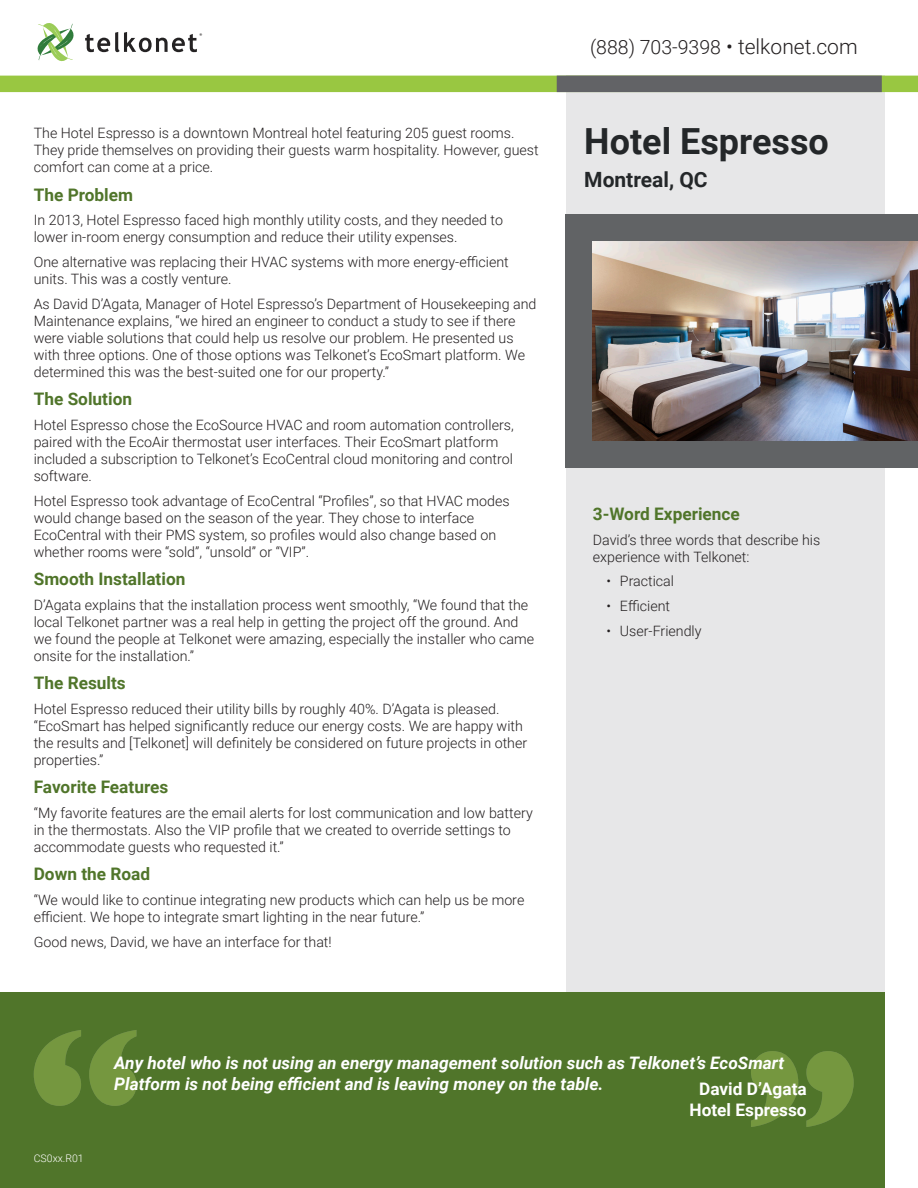
<style>
.page{position:relative;width:918px;height:1188px;background:#fff}
.page>*{position:absolute;margin:0;border:0;box-sizing:border-box;transform-origin:0 0}
.t1{font:700 36px "Roboto";color:#242729}
.t2{font:700 21px "Roboto";color:#242729}
.t3{font:300 19.5px "Roboto";color:#231f20}
.t4{font:italic 700 17.25px/20.7px "Roboto";color:#fff}
.t5{font:700 17.25px "Roboto";color:#50752a}
.t6{font:700 17.25px/20.7px "Roboto";color:#fff;text-align:center}
.t7{font:300 14.25px/17.1px "Roboto";color:#231f20}
.t8{font:300 10.5px "Roboto";color:#fff}
.t9{font:6.75px "Myriad Pro";color:#231f20}
.s1{font-size:21px}
</style>
<div class="page">
<div style="left:566px;top:76px;width:318px;height:917px;background:#e7e7e8"></div>
<div style="left:0;top:993px;width:884px;height:195px;background:#50752a"></div>
<div style="left:0;top:76px;width:918px;height:16px;background:#99c741"></div>
<div style="left:557px;top:76px;width:325px;height:16px;background:#626366"></div>
<div style="left:566px;top:214px;width:352px;height:254px;background:#616365"></div>
<img style="left:592px;top:241px;width:326px;height:200px">
<svg style="left:37px;top:23px;width:37px;height:39px"></svg>
<svg style="left:85px;top:32px;width:112px;height:20px"></svg>
<svg style="left:34px;top:1030px;width:103px;height:76px"></svg>
<svg style="left:751px;top:1051px;width:103px;height:76px"></svg>
<p class="t9" style="left:200px;top:31px;width:4px">®</p>
<p class="t7" style="left:34px;top:124px;width:506px">The Hotel Espresso is a downtown Montreal hotel featuring 205 guest rooms.<br>They pride themselves on providing their guests warm hospitality. However, guest comfort can come at a price.</p>
<p class="t5" style="left:34px;top:182px;width:101px">The Problem</p>
<p class="t7" style="left:34px;top:211px;width:471px">In 2013, Hotel Espresso faced high monthly utility costs, and they needed to lower in-room energy consumption and reduce their utility expenses.</p>
<p class="t7" style="left:34px;top:253px;width:477px">One alternative was replacing their HVAC systems with more energy-efficient units. This was a costly venture.</p>
<p class="t7" style="left:34px;top:294px;width:504px">As David D’Agata, Manager of Hotel Espresso’s Department of Housekeeping and Maintenance explains, “we hired an engineer to conduct a study to see if there were viable solutions that could help us resolve our problem. He presented us with three options. One of those options was Telkonet’s EcoSmart platform. We determined this was the best-suited one for our property.”</p>
<p class="t5" style="left:34px;top:387px;width:100px">The Solution</p>
<p class="t7" style="left:34px;top:416px;width:482px">Hotel Espresso chose the EcoSource HVAC and room automation controllers, paired with the EcoAir thermostat user interfaces. Their EcoSmart platform included a subscription to Telkonet’s EcoCentral cloud monitoring and control software.</p>
<p class="t7" style="left:34px;top:491px;width:477px">Hotel Espresso took advantage of EcoCentral “Profiles”, so that HVAC modes would change based on the season of the year. They chose to interface EcoCentral with their PMS system, so profiles would also change based on whether rooms were “sold”, “unsold” or “VIP”.</p>
<p class="t5" style="left:34px;top:567px;width:153px">Smooth Installation</p>
<p class="t7" style="left:34px;top:596px;width:502px">D’Agata explains that the installation process went smoothly, “We found that the local Telkonet partner was a real help in getting the project off the ground. And we found the people at Telkonet were amazing, especially the installer who came onsite for the installation.”</p>
<p class="t5" style="left:34px;top:671px;width:94px">The Results</p>
<p class="t7" style="left:34px;top:700px;width:495px">Hotel Espresso reduced their utility bills by roughly 40%. D’Agata is pleased. “EcoSmart has helped significantly reduce our energy costs. We are happy with the results and [Telkonet] will definitely be considered on future projects in other properties.”</p>
<p class="t5" style="left:34px;top:775px;width:136px">Favorite Features</p>
<p class="t7" style="left:34px;top:804px;width:501px">“My favorite features are the email alerts for lost communication and low battery in the thermostats. Also the VIP profile that we created to override settings to accommodate guests who requested it.”</p>
<p class="t5" style="left:34px;top:862px;width:118px">Down the Road</p>
<p class="t7" style="left:34px;top:891px;width:492px">“We would like to continue integrating new products which can help us be more efficient. We hope to integrate smart lighting in the near future.”</p>
<p class="t7" style="left:34px;top:932px;width:300px">Good news, David, we have an interface for that!</p>
<p class="t3" style="left:590px;top:33px;width:269px">(888) 703-9398 <span class="s1">• telkonet.com</span></p>
<p class="t1" style="left:584px;top:116px;width:246px">Hotel Espresso</p>
<p class="t2" style="left:584px;top:165px;width:125px">Montreal, QC</p>
<p class="t5" style="left:593px;top:502px;width:149px">3-Word Experience</p>
<p class="t7" style="left:593px;top:530px;width:229px">David’s three words that describe his experience with Telkonet:</p>
<p class="t7" style="left:606px;top:572px;width:69px">• Practical</p>
<p class="t7" style="left:606px;top:597px;width:65px">• Efficient</p>
<p class="t7" style="left:606px;top:621px;width:97px">• User-Friendly</p>
<p class="t8" style="left:34px;top:1151px;width:51px">CS0xx.R01</p>
<p class="t4" style="left:114px;top:1052px;width:672px">Any hotel who is not using an energy management solution such as Telkonet’s EcoSmart<br>Platform is not being efficient and is leaving money on the table.</p>
<p class="t6" style="left:690px;top:1078px;width:119px">David D’Agata<br>Hotel Espresso</p>
</div>
